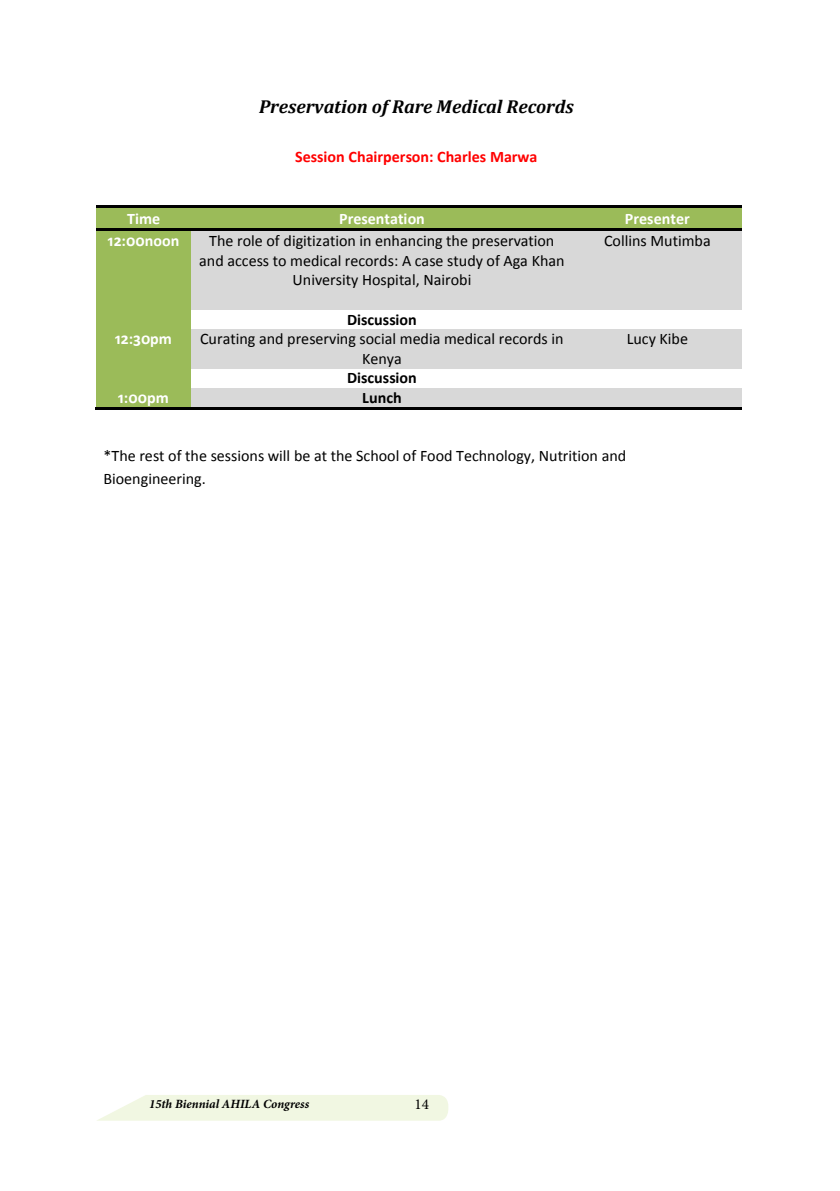
<style>
.page{position:relative;width:840px;height:1191px;background:#fff}
.page>*{position:absolute;margin:0;border:0;box-sizing:border-box;transform-origin:0 0}
.t1{font:italic 700 18.8px "Cambria";color:#000}
.t2{font:16px/19.6px "Calibri";color:#000;text-align:center}
.t3{font:700 16px "Calibri";color:#fff}
.t4{font:700 16px "Calibri";color:#f00}
.t5{font:700 16px "Calibri";color:#000}
.t6{font:15.2px "Minion Pro";color:#000}
.t7{font:italic 700 12.6px "Minion Pro";color:#000}
</style>
<div class="page">
<svg style="left:98px;top:1095px;width:350px;height:25px"></svg>
<div style="left:96px;top:208px;width:95px;height:20px;background:#9bbb59"></div>
<div style="left:191px;top:208px;width:381px;height:20px;background:#9bbb59"></div>
<div style="left:572px;top:208px;width:169px;height:20px;background:#9bbb59"></div>
<hr style="left:96px;top:205px;width:95px;height:3px;background:#000">
<hr style="left:194px;top:205px;width:378px;height:3px;background:#000">
<hr style="left:575px;top:205px;width:166px;height:3px;background:#000">
<div style="left:96px;top:231px;width:95px;height:78px;background:#9bbb59"></div>
<div style="left:191px;top:231px;width:381px;height:78px;background:#d8d8d8"></div>
<div style="left:572px;top:231px;width:169px;height:78px;background:#d8d8d8"></div>
<hr style="left:96px;top:228px;width:95px;height:3px;background:#000">
<hr style="left:194px;top:228px;width:378px;height:3px;background:#000">
<hr style="left:575px;top:228px;width:166px;height:3px;background:#000">
<div style="left:96px;top:309px;width:95px;height:20px;background:#9bbb59"></div>
<div style="left:96px;top:329px;width:95px;height:39px;background:#9bbb59"></div>
<div style="left:191px;top:329px;width:381px;height:39px;background:#d8d8d8"></div>
<div style="left:572px;top:329px;width:169px;height:39px;background:#d8d8d8"></div>
<div style="left:96px;top:368px;width:95px;height:20px;background:#9bbb59"></div>
<div style="left:96px;top:388px;width:95px;height:19px;background:#9bbb59"></div>
<div style="left:191px;top:388px;width:381px;height:19px;background:#d8d8d8"></div>
<div style="left:572px;top:388px;width:169px;height:19px;background:#d8d8d8"></div>
<hr style="left:95px;top:407px;width:96px;height:3px;background:#000">
<hr style="left:193px;top:407px;width:379px;height:3px;background:#000">
<hr style="left:574px;top:407px;width:167px;height:3px;background:#000">
<p class="t1" style="left:259px;top:93px;width:316px">Preservation of Rare Medical Records</p>
<p class="t4" style="left:295px;top:147px;width:244px">Session Chairperson: Charles Marwa</p>
<p class="t3" style="left:127px;top:208px;width:35px">Time</p>
<p class="t3" style="left:339px;top:208px;width:87px">Presentation</p>
<p class="t3" style="left:624px;top:208px;width:66px">Presenter</p>
<p class="t3" style="left:108px;top:231px;width:73px">12:00noon</p>
<p class="t2" style="left:199px;top:230px;width:366px">The role of digitization in enhancing the preservation and access to medical records: A case study of Aga Khan<br>University Hospital, Nairobi</p>
<p class="t2" style="left:603px;top:230px;width:108px">Collins Mutimba</p>
<p class="t5" style="left:347px;top:309px;width:71px">Discussion</p>
<p class="t3" style="left:115px;top:329px;width:58px">12:30pm</p>
<p class="t2" style="left:200px;top:328px;width:365px">Curating and preserving social media medical records in<br>Kenya</p>
<p class="t2" style="left:626px;top:328px;width:63px">Lucy Kibe</p>
<p class="t5" style="left:347px;top:368px;width:71px">Discussion</p>
<p class="t3" style="left:118px;top:388px;width:52px">1:00pm</p>
<p class="t5" style="left:362px;top:388px;width:41px">Lunch</p>
<p class="t2" style="left:103px;top:444px;width:524px;line-height:22.6px;text-align:left">*The rest of the sessions will be at the School of Food Technology, Nutrition and<br>Bioengineering.</p>
<p class="t7" style="left:149px;top:1095px;width:161px">15th Biennial AHILA Congress</p>
<p class="t6" style="left:414px;top:1094px;width:16px">14</p>
</div>
